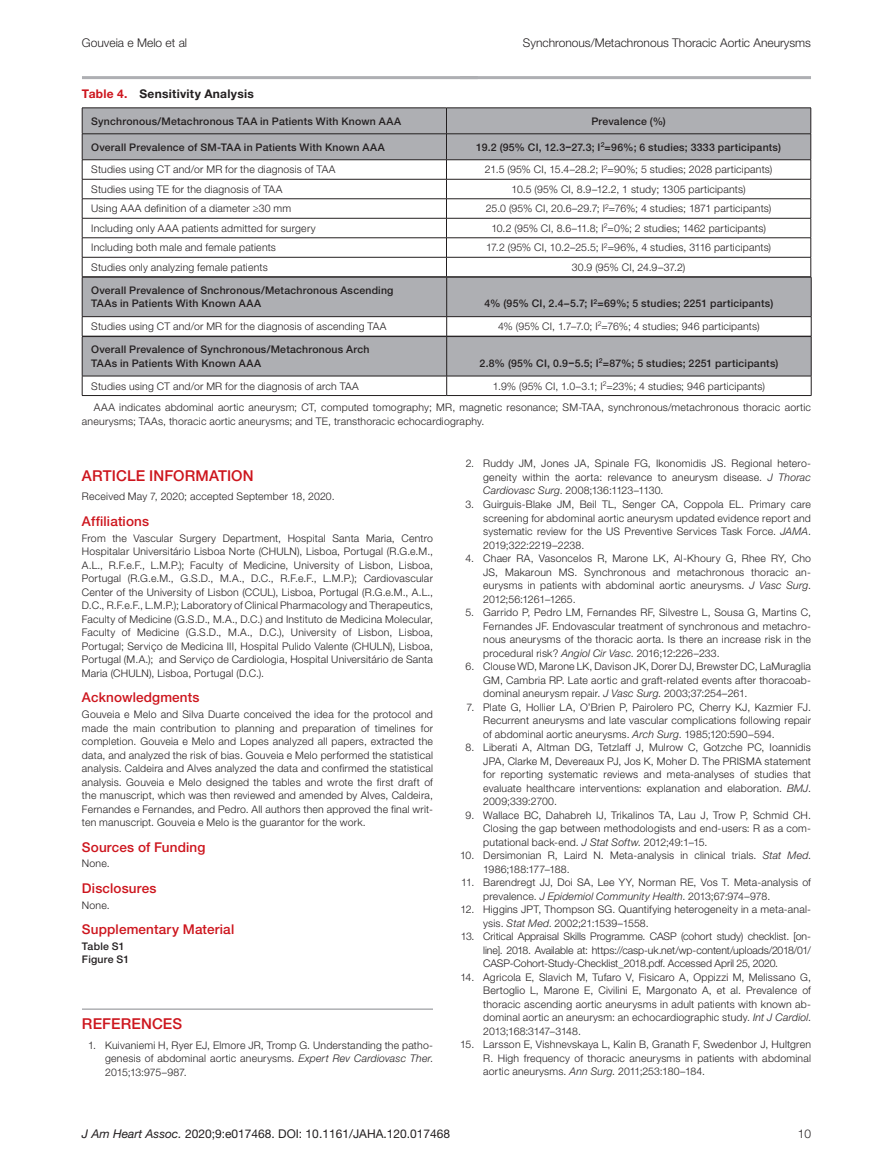
<style>
.page{position:relative;width:893px;height:1174px;background:#fff}
.page>*{position:absolute;margin:0;border:0;box-sizing:border-box;transform-origin:0 0}
.t1{font:500 15px "Helvetica Neue LT Std";letter-spacing:.01em;color:#cd151d}
.t2{font:500 13.5px "Helvetica Neue LT Std";letter-spacing:.01em;color:#cd151d}
.t3{font:300 12px "Helvetica Neue LT Std";color:#231f20}
.t4{font:12px "Helvetica Neue LT Std";color:#231f20}
.t5{font:700 12px "Helvetica Neue LT Std";letter-spacing:.025em;color:#231f20}
.t6{font:300 10.5px/13.5px "Helvetica Neue LT Std";letter-spacing:.02em;color:#231f20;text-align:justify}
.t7{font:500 10.5px/13.5px "Helvetica Neue LT Std";letter-spacing:.02em;color:#231f20}
.s1{color:#cd151d}
.s2{font-family:"Noto Sans";font-weight:700}
.s3{font-style:italic}
</style>
<div class="page">
<hr style="left:82px;top:1008px;width:351px;height:2px;background:#aeafb3">
<hr style="left:82px;top:76px;width:396px;height:3px;background:#aeafb3">
<hr style="left:460px;top:76px;width:351px;height:3px;background:#aeafb3">
<hr style="left:82px;top:395px;width:365px;height:1px;background:#231f20">
<svg style="left:82px;top:108px;width:730px;height:287px"></svg>
<hr style="left:447px;top:395px;width:364px;height:1px;background:#231f20">
<p class="t3" style="left:82px;top:35px;width:107px">Gouveia e Melo et al</p>
<p class="t3" style="left:523px;top:35px;width:290px">Synchronous/Metachronous Thoracic Aortic Aneurysms</p>
<p class="t5" style="left:82px;top:86px;width:173px"><span class="s1">Table 4.</span> Sensitivity Analysis</p>
<p class="t7" style="left:91px;top:114px;width:311px">Synchronous/Metachronous TAA in Patients With Known AAA</p>
<p class="t7" style="left:591px;top:114px;width:76px">Prevalence (%)</p>
<p class="t7" style="left:91px;top:140px;width:295px">Overall Prevalence of SM-TAA in Patients With Known AAA</p>
<p class="t7" style="left:476px;top:140px;width:306px">19.2 (95% CI, 12.3<span class="s2">‒</span>27.3; I<sup>2</sup>=96%; 6 studies; 3333 participants)</p>
<p class="t6" style="left:91px;top:162px;width:246px">Studies using CT and/or MR for the diagnosis of TAA</p>
<p class="t6" style="left:485px;top:162px;width:289px">21.5 (95% CI, 15.4–28.2; I<sup>2</sup>=90%; 5 studies; 2028 participants)</p>
<p class="t6" style="left:91px;top:182px;width:193px">Studies using TE for the diagnosis of TAA</p>
<p class="t6" style="left:512px;top:182px;width:236px">10.5 (95% CI, 8.9–12.2, 1 study; 1305 participants)</p>
<p class="t6" style="left:91px;top:201px;width:202px">Using AAA definition of a diameter ≥30 mm</p>
<p class="t6" style="left:486px;top:201px;width:287px">25.0 (95% CI, 20.6–29.7; I<sup>2</sup>=76%; 4 studies; 1871 participants)</p>
<p class="t6" style="left:91px;top:221px;width:226px">Including only AAA patients admitted for surgery</p>
<p class="t6" style="left:491px;top:221px;width:276px">10.2 (95% CI, 8.6–11.8; I<sup>2</sup>=0%; 2 studies; 1462 participants)</p>
<p class="t6" style="left:91px;top:240px;width:186px">Including both male and female patients</p>
<p class="t6" style="left:486px;top:240px;width:287px">17.2 (95% CI, 10.2–25.5; I<sup>2</sup>=96%, 4 studies, 3116 participants)</p>
<p class="t6" style="left:91px;top:260px;width:178px">Studies only analyzing female patients</p>
<p class="t6" style="left:572px;top:260px;width:115px">30.9 (95% CI, 24.9–37.2)</p>
<p class="t7" style="left:91px;top:283px;width:304px">Overall Prevalence of Snchronous/Metachronous Ascending<br>TAAs in Patients With Known AAA</p>
<p class="t7" style="left:485px;top:297px;width:290px">4% (95% CI, 2.4–5.7; I<sup>2</sup>=69%; 5 studies; 2251 participants)</p>
<p class="t6" style="left:91px;top:319px;width:297px">Studies using CT and/or MR for the diagnosis of ascending TAA</p>
<p class="t6" style="left:498px;top:319px;width:263px">4% (95% CI, 1.7–7.0; I<sup>2</sup>=76%; 4 studies; 946 participants)</p>
<p class="t7" style="left:91px;top:343px;width:280px">Overall Prevalence of Synchronous/Metachronous Arch<br>TAAs in Patients With Known AAA</p>
<p class="t7" style="left:479px;top:356px;width:300px">2.8% (95% CI, 0.9<span class="s2">‒</span>5.5; I<sup>2</sup>=87%; 5 studies; 2251 participants)</p>
<p class="t6" style="left:94px;top:374px;width:718px;line-height:21.9px;text-indent:399px">1.9% (95% CI, 1.0–3.1; I<sup>2</sup>=23%; 4 studies; 946 participants)<br>AAA indicates abdominal aortic aneurysm; CT, computed tomography; MR, magnetic resonance; SM-TAA, synchronous/metachronous thoracic aortic</p>
<p class="t6" style="left:82px;top:414px;width:404px">aneurysms; TAAs, thoracic aortic aneurysms; and TE, transthoracic echocardiography.</p>
<p class="t6" style="left:91px;top:379px;width:269px">Studies using CT and/or MR for the diagnosis of arch TAA</p>
<h1 class="t1" style="left:82px;top:467px;width:173px">ARTICLE INFORMATION</h1>
<p class="t6" style="left:82px;top:490px;width:254px">Received May 7, 2020; accepted September 18, 2020.</p>
<p class="t2" style="left:82px;top:513px;width:69px">Affiliations</p>
<p class="t6" style="left:82px;top:531px;width:353px">From the Vascular Surgery Department, Hospital Santa Maria, Centro Hospitalar Universitário Lisboa Norte (CHULN), Lisboa, Portugal (R.G.e.M., A.L., R.F.e.F., L.M.P.); Faculty of Medicine, University of Lisbon, Lisboa, Portugal (R.G.e.M., G.S.D., M.A., D.C., R.F.e.F., L.M.P.); Cardiovascular Center of the University of Lisbon (CCUL), Lisboa, Portugal (R.G.e.M., A.L., D.C., R.F.e.F., L.M.P.); Laboratory of Clinical Pharmacology and Therapeutics, Faculty of Medicine (G.S.D., M.A., D.C.) and Instituto de Medicina Molecular, Faculty of Medicine (G.S.D., M.A., D.C.), University of Lisbon, Lisboa, Portugal; Serviço de Medicina III, Hospital Pulido Valente (CHULN), Lisboa, Portugal (M.A.); and Serviço de Cardiologia, Hospital Universitário de Santa Maria (CHULN), Lisboa, Portugal (D.C.).</p>
<p class="t2" style="left:82px;top:689px;width:119px">Acknowledgments</p>
<p class="t6" style="left:82px;top:707px;width:353px">Gouveia e Melo and Silva Duarte conceived the idea for the protocol and made the main contribution to planning and preparation of timelines for completion. Gouveia e Melo and Lopes analyzed all papers, extracted the data, and analyzed the risk of bias. Gouveia e Melo performed the statistical analysis. Caldeira and Alves analyzed the data and confirmed the statistical analysis. Gouveia e Melo designed the tables and wrote the first draft of the manuscript, which was then reviewed and amended by Alves, Caldeira, Fernandes e Fernandes, and Pedro. All authors then approved the final writ&shy;ten manuscript. Gouveia e Melo is the guarantor for the work.</p>
<p class="t2" style="left:82px;top:838px;width:125px">Sources of Funding</p>
<p class="t6" style="left:82px;top:856px;width:29px">None.</p>
<p class="t2" style="left:82px;top:880px;width:76px">Disclosures</p>
<p class="t6" style="left:82px;top:898px;width:29px">None.</p>
<p class="t2" style="left:82px;top:921px;width:154px">Supplementary Material</p>
<p class="t7" style="left:82px;top:939px;width:49px">Table S1<br>Figure S1</p>
<h1 class="t1" style="left:82px;top:1015px;width:102px">REFERENCES</h1>
<p class="t6" style="left:105px;top:1038px;width:329px;text-indent:-17px">1. Kuivaniemi H, Ryer EJ, Elmore JR, Tromp G. Understanding the patho&shy;genesis of abdominal aortic aneurysms. <span class="s3">Expert Rev Cardiovasc Ther</span>.<br>2015;13:975–987.</p>
<p class="t6" style="left:483px;top:457px;width:329px;text-indent:-18px">2. Ruddy JM, Jones JA, Spinale FG, Ikonomidis JS. Regional hetero&shy;geneity within the aorta: relevance to aneurysm disease. <span class="s3">J Thorac Cardiovasc Surg</span>. 2008;136:1123–1130.</p>
<p class="t6" style="left:483px;top:497px;width:329px;text-indent:-18px">3. Guirguis-Blake JM, Beil TL, Senger CA, Coppola EL. Primary care screening for abdominal aortic aneurysm updated evidence report and systematic review for the US Preventive Services Task Force. <span class="s3">JAMA</span>.<br>2019;322:2219–2238.</p>
<p class="t6" style="left:483px;top:551px;width:329px;text-indent:-18px">4. Chaer RA, Vasoncelos R, Marone LK, Al-Khoury G, Rhee RY, Cho JS, Makaroun MS. Synchronous and metachronous thoracic an&shy;eurysms in patients with abdominal aortic aneurysms. <span class="s3">J Vasc Surg</span>.<br>2012;56:1261–1265.</p>
<p class="t6" style="left:483px;top:605px;width:329px;text-indent:-18px">5. Garrido P, Pedro LM, Fernandes RF, Silvestre L, Sousa G, Martins C, Fernandes JF. Endovascular treatment of synchronous and metachro&shy;nous aneurysms of the thoracic aorta. Is there an increase risk in the procedural risk? <span class="s3">Angiol Cir Vasc</span>. 2016;12:226–233.</p>
<p class="t6" style="left:483px;top:659px;width:329px;text-indent:-18px">6. Clouse WD, Marone LK, Davison JK, Dorer DJ, Brewster DC, LaMuraglia GM, Cambria RP. Late aortic and graft-related events after thoracoab&shy;dominal aneurysm repair. <span class="s3">J Vasc Surg</span>. 2003;37:254–261.</p>
<p class="t6" style="left:483px;top:700px;width:329px;text-indent:-17px">7. Plate G, Hollier LA, O’Brien P, Pairolero PC, Cherry KJ, Kazmier FJ.<br>Recurrent aneurysms and late vascular complications following repair of abdominal aortic aneurysms. <span class="s3">Arch Surg</span>. 1985;120:590–594.</p>
<p class="t6" style="left:483px;top:740px;width:329px;text-indent:-18px">8. Liberati A, Altman DG, Tetzlaff J, Mulrow C, Gotzche PC, Ioannidis JPA, Clarke M, Devereaux PJ, Jos K, Moher D. The PRISMA statement for reporting systematic reviews and meta-analyses of studies that evaluate healthcare interventions: explanation and elaboration. <span class="s3">BMJ</span>.<br>2009;339:2700.</p>
<p class="t6" style="left:483px;top:808px;width:329px;text-indent:-18px">9. Wallace BC, Dahabreh IJ, Trikalinos TA, Lau J, Trow P, Schmid CH.<br>Closing the gap between methodologists and end-users: R as a com&shy;putational back-end. <span class="s3">J Stat Softw</span>. 2012;49:1–15.</p>
<p class="t6" style="left:483px;top:848px;width:329px;text-indent:-23px">10. Dersimonian R, Laird N. Meta-analysis in clinical trials. <span class="s3">Stat Med</span>.<br>1986;188:177–188.</p>
<p class="t6" style="left:483px;top:875px;width:329px;text-indent:-22px">11. Barendregt JJ, Doi SA, Lee YY, Norman RE, Vos T. Meta-analysis of prevalence. <span class="s3">J Epidemiol Community Health</span>. 2013;67:974–978.</p>
<p class="t6" style="left:483px;top:902px;width:329px;text-indent:-23px">12. Higgins JPT, Thompson SG. Quantifying heterogeneity in a meta-anal&shy;ysis. <span class="s3">Stat Med</span>. 2002;21:1539–1558.</p>
<p class="t6" style="left:483px;top:929px;width:329px;text-indent:-22px">13. Critical Appraisal Skills Programme. CASP (cohort study) checklist. [on&shy;line]. 2018. Available at: https://casp-uk.net/wp-content/uploads/2018/01/ CASP-Cohort-Study-Checklist_2018.pdf. Accessed April 25, 2020.</p>
<p class="t6" style="left:483px;top:970px;width:329px;text-indent:-23px">14. Agricola E, Slavich M, Tufaro V, Fisicaro A, Oppizzi M, Melissano G, Bertoglio L, Marone E, Civilini E, Margonato A, et al. Prevalence of thoracic ascending aortic aneurysms in adult patients with known ab&shy;dominal aortic an aneurysm: an echocardiographic study. <span class="s3">Int J Cardiol</span>.<br>2013;168:3147–3148.</p>
<p class="t6" style="left:483px;top:1037px;width:329px;text-indent:-23px">15. Larsson E, Vishnevskaya L, Kalin B, Granath F, Swedenbor J, Hultgren R. High frequency of thoracic aneurysms in patients with abdominal aortic aneurysms. <span class="s3">Ann Surg</span>. 2011;253:180–184.</p>
<p class="t4" style="left:82px;top:1126px;width:370px"><span class="s3">J Am Heart Assoc.</span> 2020;9:e017468. DOI: 10.1161/JAHA.120.017468</p>
<p class="t3" style="left:798px;top:1126px;width:15px">10</p>
</div>
